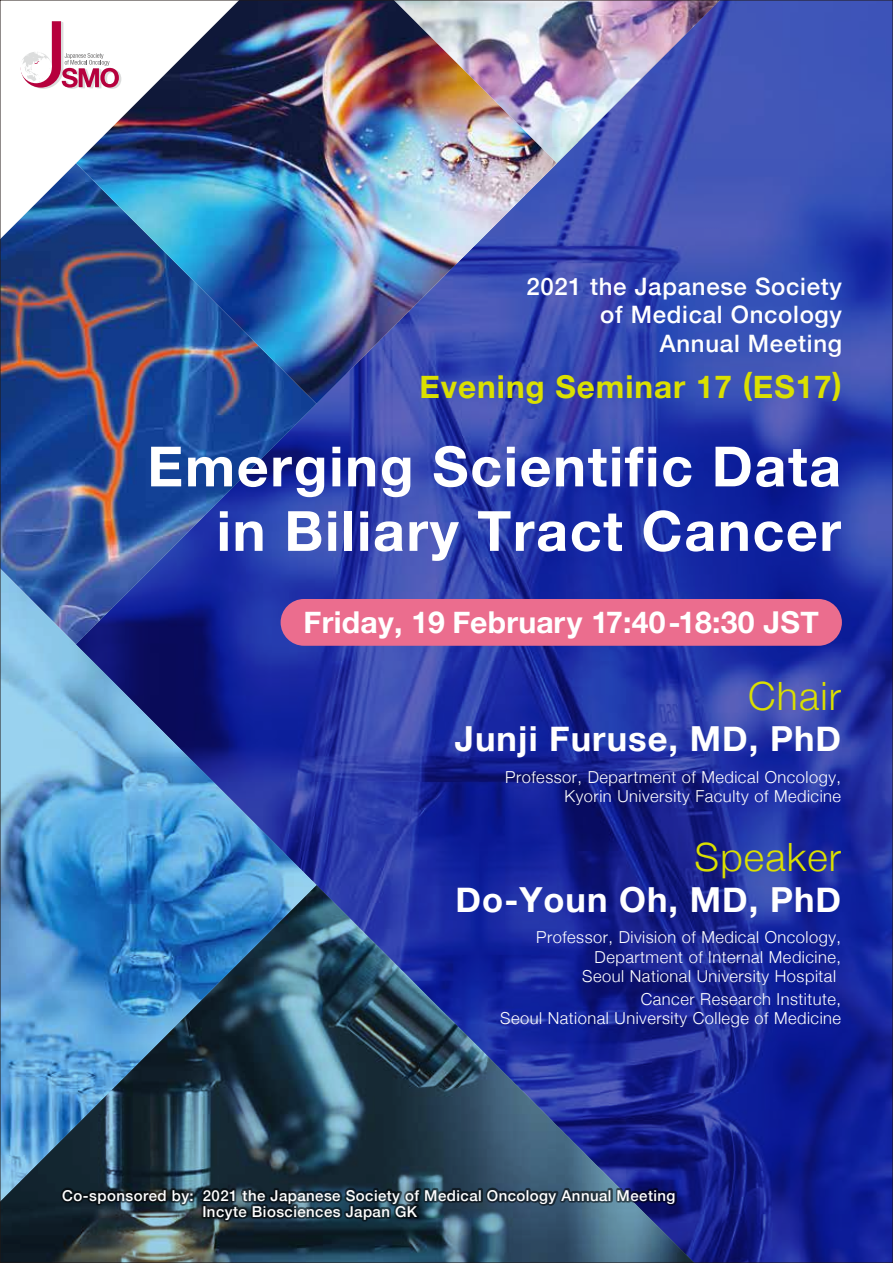
<style>
.page{position:relative;width:893px;height:1263px;background:#fff}
.page>*{position:absolute;margin:0;border:0;box-sizing:border-box;transform-origin:0 0}
.t1{font:700 55.5px/64.5px "Helvetica Neue";letter-spacing:.03em;color:#fff;text-align:right}
.t2{font:300 39px "Helvetica Neue";letter-spacing:.03em;color:#dbe000}
.t3{font:700 34.5px "Helvetica Neue";letter-spacing:.03em;color:#fff}
.t4{font:700 31.5px "Helvetica Neue";letter-spacing:.03em;color:#dbe000}
.t5{font:700 30.15px "Helvetica Neue";letter-spacing:.01em;color:#fff}
.t6{font:500 24px/28.5px "Helvetica Neue";letter-spacing:.03em;color:#fff;text-align:right}
.t7{font:300 16.5px/19.5px "Helvetica Neue";letter-spacing:.03em;color:#fff;text-align:right}
.t8{font:500 15px/16px "Helvetica Neue";letter-spacing:.03em;color:#fff}
</style>
<div class="page">
<img style="left:2px;top:163px;width:74px;height:405px">
<img style="left:76px;top:2px;width:815px;height:1259px">
<svg style="left:21px;top:21px;width:100px;height:68px"></svg>
<img style="left:2px;top:568px;width:692px;height:693px">
<svg style="left:60px;top:1185px;width:618px;height:38px;background:#24394b"></svg>
<div style="left:281px;top:599px;width:561px;height:47px;background:#eb6d8e;border-radius:23px"></div>
<h3 class="t6" style="left:526px;top:270px;width:317px">2021 the Japanese Society of Medical Oncology<br>Annual Meeting</h3>
<h3 class="t4" style="left:420px;top:362px;width:424px">Evening Seminar 17 (ES17)</h3>
<h1 class="t1" style="left:147px;top:436px;width:695px">Emerging Scientific Data in Biliary Tract Cancer</h1>
<h3 class="t5" style="left:304px;top:599px;width:517px">Friday, 19 February 17:40-18:30 JST</h3>
<h2 class="t2" style="left:748px;top:665px;width:94px">Chair</h2>
<h3 class="t3" style="left:455px;top:712px;width:388px">Junji Furuse, MD, PhD</h3>
<p class="t7" style="left:505px;top:766px;width:337px">Professor, Department of Medical Oncology,<br>Kyorin University Faculty of Medicine</p>
<h2 class="t2" style="left:695px;top:826px;width:148px">Speaker</h2>
<h3 class="t3" style="left:456px;top:873px;width:387px">Do-Youn Oh, MD, PhD</h3>
<p class="t7" style="left:536px;top:926px;width:306px">Professor, Division of Medical Oncology,</p>
<p class="t7" style="left:595px;top:946px;width:248px">Department of Internal Medicine,</p>
<p class="t7" style="left:582px;top:965px;width:255px">Seoul National University Hospital</p>
<p class="t7" style="left:500px;top:988px;width:342px">Cancer Research Institute,<br>Seoul National University College of Medicine</p>
<p class="t8" style="left:202px;top:1186px;width:475px;text-indent:-140px">Co-sponsored by: 2021 the Japanese Society of Medical Oncology Annual Meeting<br>Incyte Biosciences Japan GK</p>
</div>
